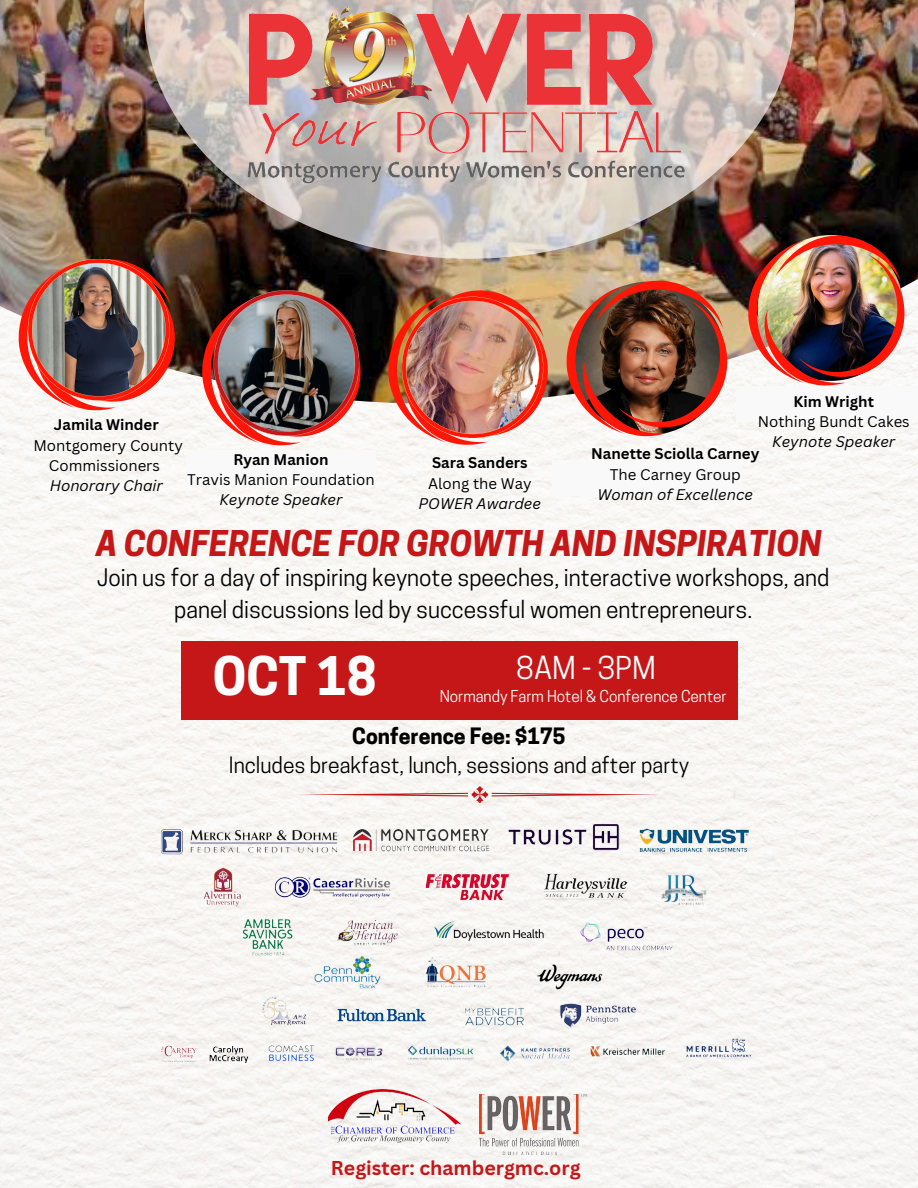
<style>
.page{position:relative;width:918px;height:1188px;background:#fff}
.page>*{position:absolute;margin:0;border:0;box-sizing:border-box;transform-origin:0 0}
.t1{font:700 49.95px "Cooper Hewitt";color:#fff}
.t2{font:italic 700 33.3px "Cooper Hewitt";color:#c51717}
.t3{font:29.55px "Cooper Hewitt";color:#fff}
.t4{font:22.8px/31.5px "Cooper Hewitt";color:#000;text-align:center}
.t5{font:21.15px/29px "Cooper Hewitt";color:#000;text-align:center}
.t6{font:700 19.5px "Canva Sans";color:#c51717}
.t7{font:15.45px "Cooper Hewitt";color:#fff}
.t8{font:15px/20.2px "Canva Sans";color:#000;text-align:center}
.t9{font:italic 15px "Canva Sans";color:#000}
.t10{font:700 15px "Canva Sans";color:#000}
.s1{font-weight:700}
</style>
<div class="page">
<img style="left:0;top:404px;width:918px;height:784px">
<img style="left:0;top:0;width:918px;height:404px">
<img style="left:144px;top:0;width:651px;height:259px">
<svg style="left:298px;top:786px;width:364px;height:12px"></svg>
<img style="left:221px;top:0;width:484px;height:202px">
<img style="left:566px;top:280px;width:162px;height:157px">
<img style="left:748px;top:235px;width:157px;height:151px">
<div style="left:736px;top:386px;width:182px;height:35px;background:#f9f9f9"></div>
<div style="left:552px;top:460px;width:190px;height:35px;background:#f9f9f9"></div>
<div style="left:186px;top:450px;width:190px;height:35px;background:#f9f9f9"></div>
<img style="left:388px;top:290px;width:160px;height:155px">
<img style="left:18px;top:259px;width:158px;height:152px">
<img style="left:202px;top:290px;width:159px;height:156px">
<div style="left:181px;top:641px;width:556px;height:78px;background:#c51717"></div>
<img style="left:328px;top:1089px;width:133px;height:54px">
<img style="left:480px;top:1095px;width:106px;height:60px">
<img style="left:141px;top:798px;width:636px;height:282px">
<h1 class="t10" style="left:54px;top:414px;width:106px">Jamila Winder</h1>
<h3 class="t8" style="left:33px;top:435px;width:151px">Montgomery County<br>Commissioners</h3>
<h6 class="t9" style="left:50px;top:475px;width:115px">Honorary Chair</h6>
<p class="t10" style="left:233px;top:449px;width:97px">Ryan Manion</p>
<p class="t8" style="left:187px;top:469px;width:189px">Travis Manion Foundation</p>
<p class="t9" style="left:219px;top:489px;width:124px">Keynote Speaker</p>
<p class="t10" style="left:432px;top:452px;width:97px">Sara Sanders</p>
<h2 class="t8" style="left:428px;top:473px;width:105px">Along the Way</h2>
<h4 class="t9" style="left:419px;top:493px;width:124px">POWER Awardee</h4>
<p class="t10" style="left:793px;top:390px;width:82px">Kim Wright</p>
<p class="t8" style="left:758px;top:411px;width:154px">Nothing Bundt Cakes</p>
<p class="t9" style="left:772px;top:431px;width:124px">Keynote Speaker</p>
<p class="t10" style="left:591px;top:443px;width:170px">Nanette Sciolla Carney</p>
<p class="t8" style="left:610px;top:464px;width:132px">The Carney Group</p>
<p class="t9" style="left:598px;top:484px;width:157px">Woman of Excellence</p>
<p class="t2" style="left:96px;top:531px;width:727px">A CONFERENCE FOR GROWTH AND INSPIRATION</p>
<p class="t4" style="left:97px;top:565px;width:734px">Join us for a day of inspiring keynote speeches, interactive workshops, and panel discussions led by successful women entrepreneurs.</p>
<p class="t1" style="left:213px;top:657px;width:165px">OCT 18</p>
<p class="t3" style="left:516px;top:657px;width:141px">8AM - 3PM</p>
<p class="t7" style="left:440px;top:691px;width:289px">Normandy Farm Hotel &amp; Conference Center</p>
<p class="t5" style="left:229px;top:724px;width:462px"><span class="s1">Conference Fee: $175<br></span>Includes breakfast, lunch, sessions and after party</p>
<p class="t6" style="left:331px;top:1154px;width:251px">Register: chambergmc.org</p>
</div>
